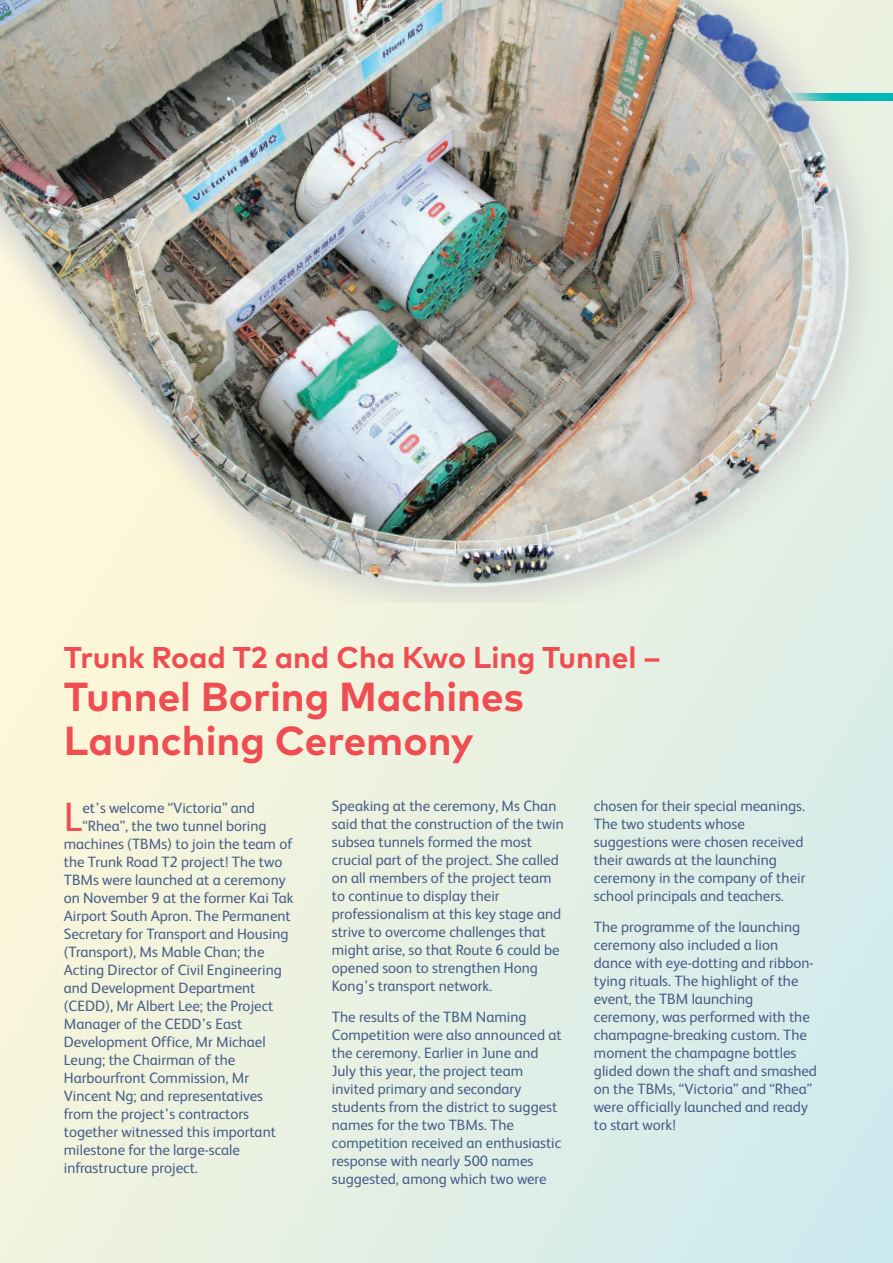
<style>
.page{position:relative;width:893px;height:1263px;background:#fff}
.page>*{position:absolute;margin:0;border:0;box-sizing:border-box;transform-origin:0 0}
.eng___Body___1{font:41.1px "FS Albert";color:#ef4d52}
.t1{font:700 40.5px/43.5px "Mark OT";color:#ef4d52}
.t2{font:700 30px "Mark OT";color:#ef4d52}
.eng___Body___1-2{font:15px/18px "FS Albert";color:#485e88}
</style>
<div class="page">
<div style="left:0;top:0;width:893px;height:1263px;background:linear-gradient(to right,#faf6d9,#d4ebec)"></div>
<img style="left:0;top:0;width:893px;height:603px">
<p class="t2" style="left:64px;top:638px;width:599px">Trunk Road T2 and Cha Kwo Ling Tunnel –</p>
<p class="t1" style="left:64px;top:674px;width:462px">Tunnel Boring Machines<br>Launching Ceremony</p>
<p class="eng___Body___1" style="left:64px;top:790px;width:20px">L</p>
<p class="eng___Body___1-2" style="left:82px;top:798px;width:174px">et’s welcome “Victoria” and</p>
<p class="eng___Body___1-2" style="left:594px;top:796px;width:213px">chosen for their special meanings.<br>The two students whose suggestions were chosen received their awards at the launching ceremony in the company of their school principals and teachers.</p>
<p class="eng___Body___1-2" style="left:594px;top:917px;width:225px">The programme of the launching ceremony also included a lion dance with eye-dotting and ribbon&shy;tying rituals. The highlight of the event, the TBM launching ceremony, was performed with the champagne-breaking custom. The moment the champagne bottles glided down the shaft and smashed on the TBMs, “Victoria” and “Rhea” were officially launched and ready to start work!</p>
<p class="eng___Body___1-2" style="left:332px;top:796px;width:233px">Speaking at the ceremony, Ms Chan said that the construction of the twin subsea tunnels formed the most crucial part of the project. She called on all members of the project team to continue to display their professionalism at this key stage and strive to overcome challenges that might arise, so that Route 6 could be opened soon to strengthen Hong Kong’s transport network.</p>
<p class="eng___Body___1-2" style="left:332px;top:1007px;width:231px">The results of the TBM Naming<br>Competition were also announced at the ceremony. Earlier in June and<br>July this year, the project team invited primary and secondary students from the district to suggest names for the two TBMs. The competition received an enthusiastic response with nearly 500 names suggested, among which two were</p>
<p class="eng___Body___1-2" style="left:82px;top:816px;width:186px">“Rhea”, the two tunnel boring</p>
<p class="eng___Body___1-2" style="left:64px;top:834px;width:230px">machines (TBMs) to join the team of</p>
<p class="eng___Body___1-2" style="left:64px;top:852px;width:220px">the Trunk Road T2 project! The two</p>
<p class="eng___Body___1-2" style="left:64px;top:870px;width:224px">TBMs were launched at a ceremony</p>
<p class="eng___Body___1-2" style="left:64px;top:888px;width:231px">on November 9 at the former Kai Tak</p>
<p class="eng___Body___1-2" style="left:64px;top:906px;width:229px">Airport South Apron. The Permanent</p>
<p class="eng___Body___1-2" style="left:64px;top:924px;width:226px">Secretary for Transport and Housing</p>
<p class="eng___Body___1-2" style="left:64px;top:942px;width:202px">(Transport), Ms Mable Chan; the</p>
<p class="eng___Body___1-2" style="left:64px;top:960px;width:220px">Acting Director of Civil Engineering</p>
<p class="eng___Body___1-2" style="left:64px;top:978px;width:193px">and Development Department</p>
<p class="eng___Body___1-2" style="left:64px;top:996px;width:211px">(CEDD), Mr Albert Lee; the Project</p>
<p class="eng___Body___1-2" style="left:64px;top:1014px;width:180px">Manager of the CEDD’s East</p>
<p class="eng___Body___1-2" style="left:64px;top:1032px;width:203px">Development Office, Mr Michael</p>
<p class="eng___Body___1-2" style="left:64px;top:1050px;width:173px">Leung; the Chairman of the</p>
<p class="eng___Body___1-2" style="left:64px;top:1068px;width:187px">Harbourfront Commission, Mr</p>
<p class="eng___Body___1-2" style="left:64px;top:1086px;width:201px">Vincent Ng; and representatives</p>
<p class="eng___Body___1-2" style="left:64px;top:1104px;width:187px">from the project’s contractors</p>
<p class="eng___Body___1-2" style="left:64px;top:1122px;width:214px">together witnessed this important</p>
<p class="eng___Body___1-2" style="left:64px;top:1140px;width:178px">milestone for the large-scale</p>
<p class="eng___Body___1-2" style="left:64px;top:1158px;width:136px">infrastructure project.</p>
</div>
